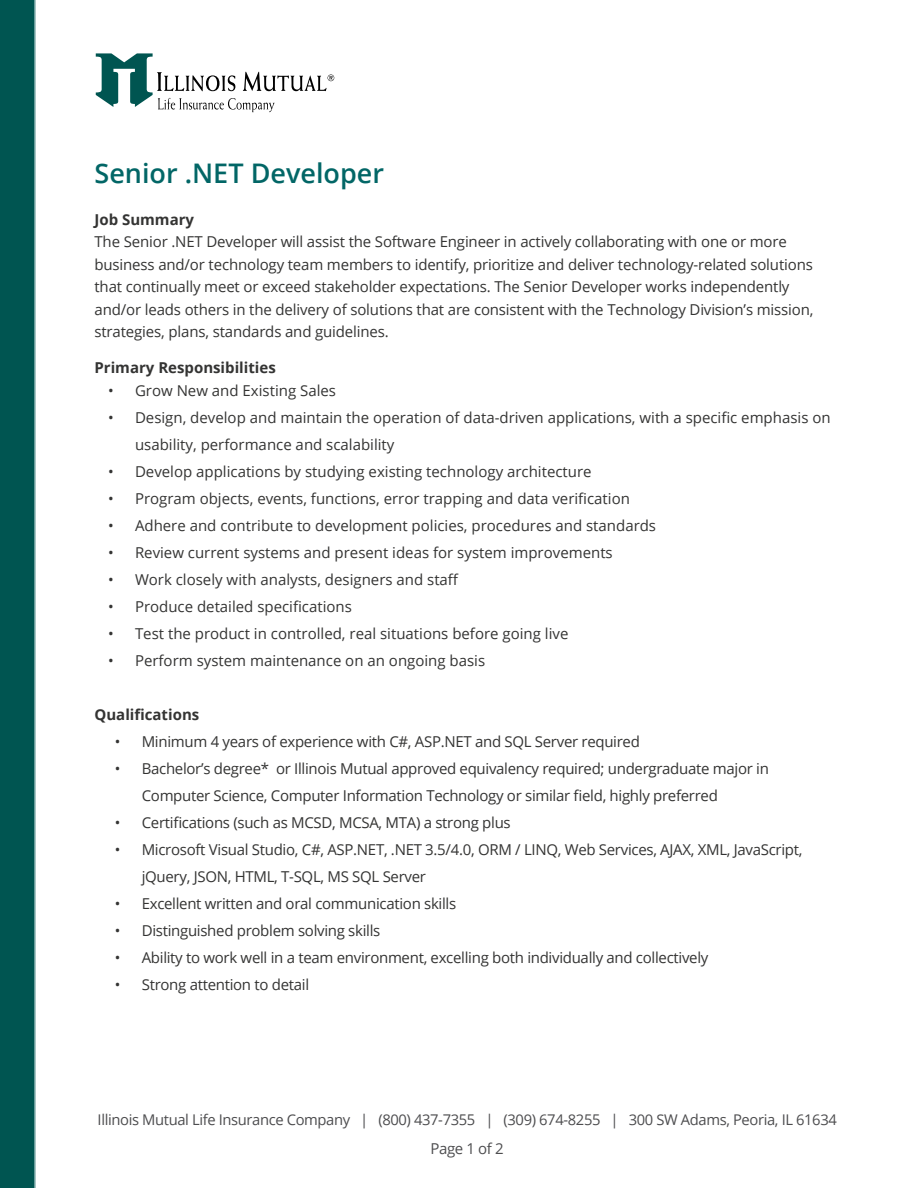
<style>
.page{position:relative;width:918px;height:1188px;background:#fff}
.page>*{position:absolute;margin:0;border:0;box-sizing:border-box;transform-origin:0 0}
.t1{font:600 27px "Open Sans";color:#026666}
.t2{font:15px/22.5px "Open Sans";letter-spacing:-.01em;color:#343433}
.t3{font:700 15px "Open Sans";color:#343433}
.t4{font:15px "Open Sans";letter-spacing:-.025em;color:#4d4d4f}
.t5{font:14.7px "Open Sans";letter-spacing:-.025em;color:#4d4d4f}
</style>
<div class="page">
<svg style="left:96px;top:53px;width:238px;height:59px"></svg>
<div style="left:0;top:0;width:36px;height:1188px;background:#005551"></div>
<h1 class="t1" style="left:94px;top:155px;width:291px">Senior .NET Developer</h1>
<p class="t3" style="left:94px;top:209px;width:101px">Job Summary</p>
<p class="t2" style="left:94px;top:230px;width:721px">The Senior .NET Developer will assist the Software Engineer in actively collaborating with one or more business and/or technology team members to identify, prioritize and deliver technology-related solutions that continually meet or exceed stakeholder expectations. The Senior Developer works independently and/or leads others in the delivery of solutions that are consistent with the Technology Division’s mission, strategies, plans, standards and guidelines.</p>
<p class="t3" style="left:94px;top:357px;width:183px">Primary Responsibilities</p>
<p class="t2" style="left:108px;top:379px;width:230px">• Grow New and Existing Sales</p>
<p class="t2" style="left:135px;top:404px;width:697px;line-height:27px;text-indent:-27px">• Design, develop and maintain the operation of data-driven applications, with a specific emphasis on usability, performance and scalability</p>
<p class="t2" style="left:108px;top:460px;width:485px">• Develop applications by studying existing technology architecture</p>
<p class="t2" style="left:108px;top:487px;width:523px">• Program objects, events, functions, error trapping and data verification</p>
<p class="t2" style="left:108px;top:514px;width:550px">• Adhere and contribute to development policies, procedures and standards</p>
<p class="t2" style="left:108px;top:541px;width:506px">• Review current systems and present ideas for system improvements</p>
<p class="t2" style="left:108px;top:568px;width:352px">• Work closely with analysts, designers and staff</p>
<p class="t2" style="left:108px;top:595px;width:245px">• Produce detailed specifications</p>
<p class="t2" style="left:108px;top:622px;width:462px">• Test the product in controlled, real situations before going live</p>
<p class="t2" style="left:108px;top:649px;width:379px">• Perform system maintenance on an ongoing basis</p>
<p class="t3" style="left:94px;top:704px;width:106px">Qualifications</p>
<p class="t2" style="left:115px;top:730px;width:527px">• Minimum 4 years of experience with C#, ASP.NET and SQL Server required</p>
<p class="t2" style="left:142px;top:755px;width:629px;line-height:27px;text-indent:-27px">• Bachelor’s degree* or Illinois Mutual approved equivalency required; undergraduate major in<br>Computer Science, Computer Information Technology or similar field, highly preferred</p>
<p class="t2" style="left:115px;top:811px;width:398px">• Certifications (such as MCSD, MCSA, MTA) a strong plus</p>
<p class="t2" style="left:142px;top:836px;width:662px;line-height:27px;text-indent:-27px">• Microsoft Visual Studio, C#, ASP.NET, .NET 3.5/4.0, ORM / LINQ, Web Services, AJAX, XML, JavaScript, jQuery, JSON, HTML, T-SQL, MS SQL Server</p>
<p class="t2" style="left:115px;top:892px;width:343px">• Excellent written and oral communication skills</p>
<p class="t2" style="left:115px;top:919px;width:267px">• Distinguished problem solving skills</p>
<p class="t2" style="left:115px;top:946px;width:595px">• Ability to work well in a team environment, excelling both individually and collectively</p>
<p class="t2" style="left:115px;top:973px;width:196px">• Strong attention to detail</p>
<p class="t5" style="left:98px;top:1110px;width:741px">Illinois Mutual Life Insurance Company | (800) 437-7355 | (309) 674-8255 | 300 SW Adams, Peoria, IL 61634</p>
<p class="t4" style="left:431px;top:1138px;width:75px">Page 1 of 2</p>
</div>
